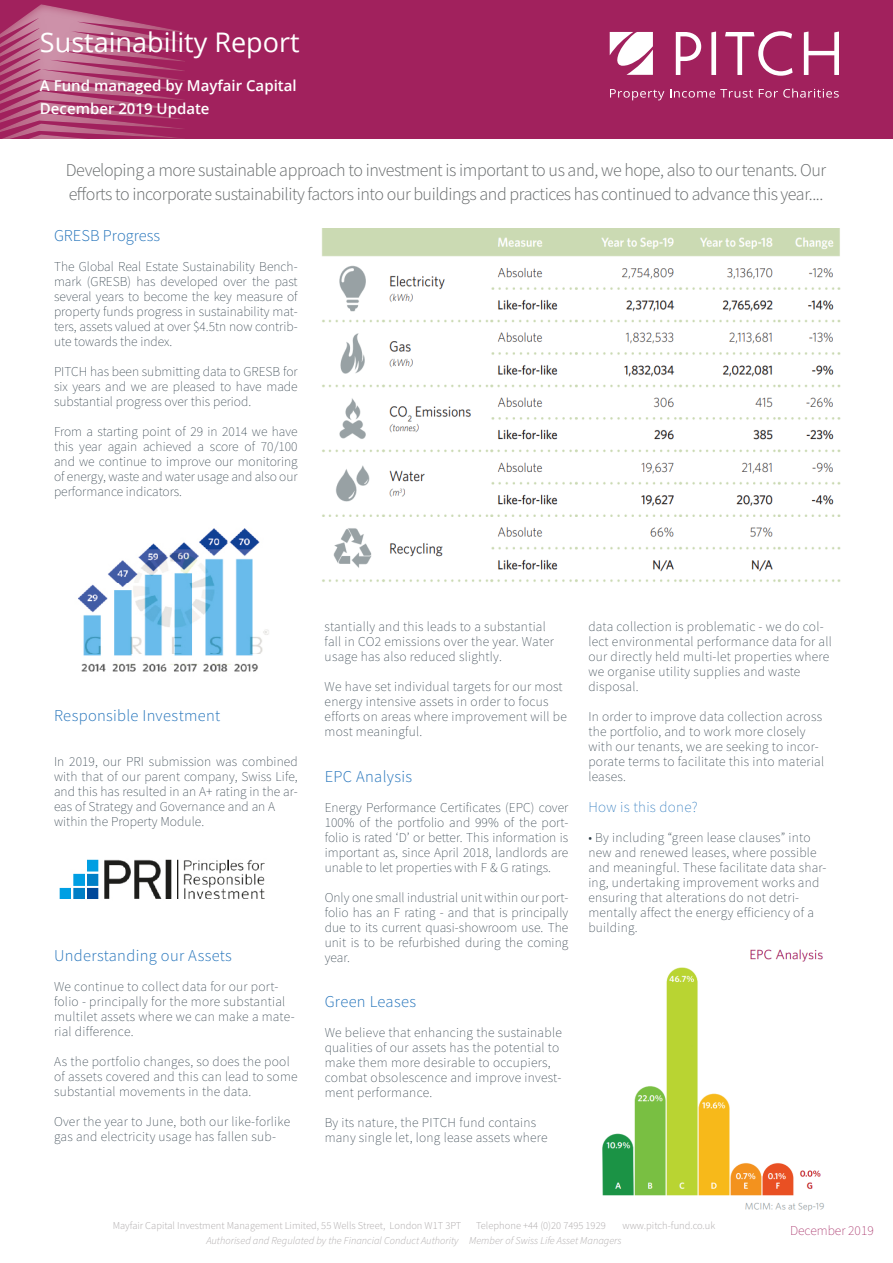
<style>
.page{position:relative;width:893px;height:1263px;background:#fff}
.page>*{position:absolute;margin:0;border:0;box-sizing:border-box;transform-origin:0 0}
.t1{font:27px "Open Sans";color:#fff}
.t2{font:18px/24px "Source Sans Variable";letter-spacing:-.02em;color:#666a6b}
.t3{font:16.5px "Source Sans Variable";letter-spacing:.025em;color:#2574bb}
.t4{font:16.5px "Source Sans Variable";letter-spacing:.005em;color:#2574bb}
.t5{font:600 15px/22.6px "Open Sans";color:#fff}
.t6{font:15px "Source Sans Variable";letter-spacing:.02em;color:#2574bb}
.t7{font:13.5px/15px "Source Sans Variable";letter-spacing:.02em;color:#2c3b46}
.t8{font:13.5px "Source Sans Variable";color:#a1215d}
.t9{font:10.5px "Source Sans Variable";letter-spacing:.005em;color:#afabac}
.t10{font:italic 10.5px "Source Sans Variable";letter-spacing:.005em;color:#afabac}
</style>
<div class="page">
<div style="left:0;top:0;width:893px;height:138px;background:#a1215d"></div>
<svg style="left:610px;top:89px;width:54px;height:11px"></svg>
<svg style="left:670px;top:89px;width:83px;height:9px"></svg>
<svg style="left:759px;top:88px;width:80px;height:10px"></svg>
<svg style="left:676px;top:32px;width:25px;height:43px"></svg>
<svg style="left:711px;top:32px;width:5px;height:43px"></svg>
<svg style="left:725px;top:31px;width:68px;height:45px"></svg>
<svg style="left:804px;top:32px;width:35px;height:43px"></svg>
<svg style="left:610px;top:32px;width:43px;height:43px"></svg>
<div style="left:0;top:4px;width:185px;height:134px;background:#fff;opacity:.41"></div>
<img style="left:78px;top:528px;width:191px;height:144px">
<img style="left:59px;top:859px;width:206px;height:40px">
<img style="left:322px;top:228px;width:519px;height:354px">
<img style="left:602px;top:949px;width:223px;height:263px">
<h1 class="t1" style="left:40px;top:24px;width:261px">Sustainability Report</h1>
<p class="t5" style="left:40px;top:74px;width:258px">A Fund managed by Mayfair Capital<br>December 2019 Update</p>
<h2 class="t2" style="left:66px;top:158px;width:762px">Developing a more sustainable approach to investment is important to us and, we hope, also to our tenants. Our efforts to incorporate sustainability factors into our buildings and practices has continued to advance this year....</h2>
<p class="t4" style="left:54px;top:225px;width:108px">GRESB Progress</p>
<p class="t7" style="left:54px;top:259px;width:245px;text-align:justify">The Global Real Estate Sustainability Bench&shy;mark (GRESB) has developed over the past several years to become the key measure of property funds progress in sustainability mat&shy;ters, assets valued at over $4.5tn now contrib&shy;ute towards the index.</p>
<p class="t7" style="left:54px;top:364px;width:245px;text-align:justify">PITCH has been submitting data to GRESB for six years and we are pleased to have made substantial progress over this period.</p>
<p class="t7" style="left:54px;top:424px;width:245px;text-align:justify">From a starting point of 29 in 2014 we have this year again achieved a score of 70/100 and we continue to improve our monitoring of energy, waste and water usage and also our performance indicators.</p>
<p class="t3" style="left:54px;top:705px;width:168px">Responsible Investment</p>
<p class="t7" style="left:54px;top:754px;width:245px">In 2019, our PRI submission was combined with that of our parent company, Swiss Life, and this has resulted in an A+ rating in the ar&shy;eas of Strategy and Governance and an A within the Property Module.</p>
<p class="t3" style="left:54px;top:945px;width:179px">Understanding our Assets</p>
<p class="t7" style="left:54px;top:979px;width:242px">We continue to collect data for our port&shy;folio - principally for the more substantial multilet assets where we can make a mate&shy;rial difference.</p>
<p class="t7" style="left:54px;top:1054px;width:245px">As the portfolio changes, so does the pool of assets covered and this can lead to some substantial movements in the data.</p>
<p class="t7" style="left:54px;top:1114px;width:238px">Over the year to June, both our like-forlike gas and electricity usage has fallen sub-</p>
<p class="t7" style="left:325px;top:620px;width:231px">stantially and this leads to a substantial fall in CO2 emissions over the year. Water usage has also reduced slightly.</p>
<p class="t7" style="left:325px;top:680px;width:244px">We have set individual targets for our most energy intensive assets in order to focus efforts on areas where improvement will be most meaningful.</p>
<p class="t3" style="left:325px;top:766px;width:89px">EPC Analysis</p>
<p class="t7" style="left:325px;top:800px;width:245px;text-align:justify">Energy Performance Certificates (EPC) cover 100% of the portfolio and 99% of the port&shy;folio is rated ‘D’ or better. This information is important as, since April 2018, landlords are unable to let properties with F &amp; G ratings.</p>
<p class="t7" style="left:325px;top:890px;width:245px;text-align:justify">Only one small industrial unit within our port&shy;folio has an F rating - and that is principally due to its current quasi-showroom use. The unit is to be refurbished during the coming year.</p>
<p class="t3" style="left:325px;top:991px;width:93px">Green Leases</p>
<p class="t7" style="left:325px;top:1025px;width:239px">We believe that enhancing the sustainable qualities of our assets has the potential to make them more desirable to occupiers, combat obsolescence and improve invest&shy;ment performance.</p>
<p class="t7" style="left:325px;top:1115px;width:224px">By its nature, the PITCH fund contains many single let, long lease assets where</p>
<p class="t7" style="left:588px;top:620px;width:245px">data collection is problematic - we do col&shy;lect environmental performance data for all our directly held multi-let properties where we organise utility supplies and waste disposal.</p>
<p class="t7" style="left:588px;top:710px;width:237px">In order to improve data collection across the portfolio, and to work more closely with our tenants, we are seeking to incor&shy;porate terms to facilitate this into material leases.</p>
<p class="t6" style="left:588px;top:797px;width:111px">How is this done?</p>
<p class="t7" style="left:588px;top:830px;width:240px">• By including “green lease clauses” into new and renewed leases, where possible and meaningful. These facilitate data shar&shy;ing, undertaking improvement works and ensuring that alterations do not detri&shy;mentally affect the energy efficiency of a building.</p>
<p class="t9" style="left:113px;top:1219px;width:350px">Mayfair Capital Investment Management Limited, 55 Wells Street, London W1T 3PT</p>
<p class="t9" style="left:476px;top:1219px;width:131px">Telephone +44 (0)20 7495 1929</p>
<p class="t9" style="left:622px;top:1219px;width:94px">www.pitch-fund.co.uk</p>
<p class="t10" style="left:206px;top:1234px;width:417px">Authorised and Regulated by the Financial Conduct Authority Member of Swiss Life Asset Managers</p>
<p class="t8" style="left:790px;top:1223px;width:85px">December 2019</p>
</div>
